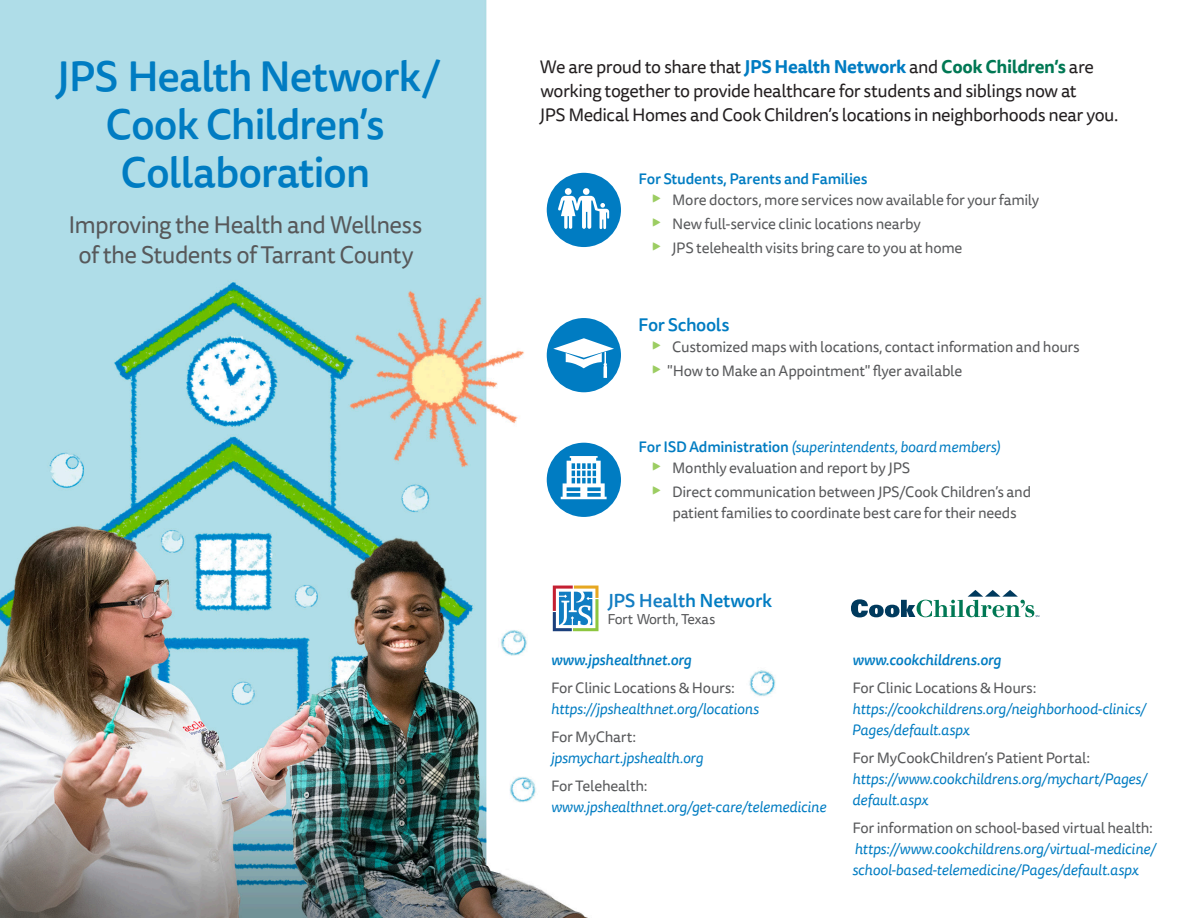
<style>
.page{position:relative;width:1188px;height:918px;background:#fff}
.page>*{position:absolute;margin:0;border:0;box-sizing:border-box;transform-origin:0 0}
.t1{font:500 42px/48px "Tisa Sans OT";letter-spacing:-.025em;color:#007cc2;text-align:center}
.t2{font:24px/30px "Tisa Sans OT";letter-spacing:-.025em;color:#57585a;text-align:center}
.t3{font:500 18.6px "Tisa Sans OT";letter-spacing:-.01em;color:#127dc2}
.t4{font:18px/24px "Tisa Sans OT";letter-spacing:-.025em;color:#231f20}
.Paragraph_Style_2{font:500 18px "Tisa Sans OT";letter-spacing:-.02em;color:#007cc2}
.Paragraph_Style_2-2{font:italic 15px/21px "Tisa Sans OT";letter-spacing:-.015em;color:#007cc2}
.t5{font:15px/21px "Tisa Sans OT";letter-spacing:-.015em;color:#57585a;text-align:center}
.t6{font:italic 500 15px "Tisa Sans OT";letter-spacing:-.01em;color:#007cc2}
.t7{font:500 15px "Tisa Sans OT";letter-spacing:-.015em;color:#007cc2}
.t8{font:14.25px "Tisa Sans OT";letter-spacing:-.03em;color:#57585a}
.s1{font-weight:700;color:#007cc2}
.s2{font-weight:700;color:#007854}
.s3{font-weight:500;font-style:normal}
.s4{color:#007cc2}
.s5{font-style:normal;color:#57585a}
</style>
<div class="page">
<img style="left:0;top:0;width:776px;height:918px">
<div style="left:547px;top:318px;width:74px;height:74px;background:#007cc2;border-radius:50%"></div>
<svg style="left:553px;top:338px;width:61px;height:40px"></svg>
<div style="left:547px;top:443px;width:74px;height:74px;background:#007cc2;border-radius:50%"></div>
<svg style="left:561px;top:456px;width:46px;height:43px"></svg>
<div style="left:547px;top:173px;width:74px;height:74px;background:#007cc2;border-radius:50%"></div>
<div style="left:583px;top:188px;width:7px;height:7px;background:#fff;border-radius:50%"></div>
<div style="left:565px;top:188px;width:7px;height:7px;background:#fff;border-radius:50%"></div>
<svg style="left:558px;top:196px;width:51px;height:33px"></svg>
<svg style="left:851px;top:590px;width:188px;height:27px"></svg>
<svg style="left:553px;top:586px;width:46px;height:45px"></svg>
<p class="t1" style="left:56px;top:55px;width:386px">JPS Health Network /<br>Cook Children’s<br>Collaboration</p>
<p class="t2" style="left:69px;top:211px;width:355px">Improving the Health and Wellness of the Students of Tarrant County</p>
<p class="t4" style="left:539px;top:56px;width:581px">We are proud to share that <span class="s1">JPS Health Network</span> and <span class="s2">Cook Children’s</span> are working together to provide healthcare for students and siblings now at<br>JPS Medical Homes and Cook Children’s locations in neighborhoods near you.</p>
<p class="t7" style="left:639px;top:169px;width:230px">For Students, Parents and Families</p>
<p class="t5" style="left:652px;top:190px;width:389px"><sup>▸</sup> More doctors, more services now available for your family</p>
<p class="t5" style="left:652px;top:214px;width:270px"><sup>▸</sup> New full-service clinic locations nearby</p>
<p class="t5" style="left:652px;top:238px;width:312px"><sup>▸</sup> JPS telehealth visits bring care to you at home</p>
<p class="Paragraph_Style_2" style="left:638px;top:314px;width:93px">For Schools</p>
<p class="t5" style="left:652px;top:337px;width:429px"><sup>▸</sup> Customized maps with locations, contact information and hours</p>
<p class="t5" style="left:652px;top:362px;width:312px"><sup>▸</sup> "How to Make an Appointment" flyer available</p>
<p class="Paragraph_Style_2-2" style="left:639px;top:437px;width:363px"><span class="s3">For ISD Administration</span> (superintendents, board members)</p>
<p class="t5" style="left:652px;top:458px;width:260px"><sup>▸</sup> Monthly evaluation and report by JPS</p>
<p class="t5" style="left:652px;top:483px;width:381px"><sup>▸</sup> Direct communication between JPS/Cook Children’s and patient families to coordinate best care for their needs</p>
<p class="t3" style="left:608px;top:589px;width:166px">JPS Healt<span class="s4">h Network</span></p>
<p class="t8" style="left:607px;top:611px;width:109px">Fort Worth, Texas</p>
<p class="t6" style="left:551px;top:651px;width:142px">www.jpshealthnet.org</p>
<p class="Paragraph_Style_2-2" style="left:551px;top:678px;width:210px"><span class="s5">For Clinic Locations &amp; Hours: </span>https://jpshealthnet.org/locations</p>
<p class="Paragraph_Style_2-2" style="left:551px;top:727px;width:154px"><span class="s5">For MyChart: </span>jpsmychart.jpshealth.org</p>
<p class="Paragraph_Style_2-2" style="left:551px;top:776px;width:277px"><span class="s5">For Telehealth: </span>www.jpshealthnet.org/get-care/telemedicine</p>
<p class="t6" style="left:853px;top:651px;width:150px">www.cookchildrens.org</p>
<p class="Paragraph_Style_2-2" style="left:852px;top:678px;width:296px"><span class="s5">For Clinic Locations &amp; Hours: </span>https://cookchildrens.org/neighborhood-clinics/<br>Pages/default.aspx</p>
<p class="Paragraph_Style_2-2" style="left:852px;top:748px;width:296px"><span class="s5">For MyCookChildren’s Patient Portal: </span>https://www.cookchildrens.org/mychart/Pages/ default.aspx</p>
<p class="Paragraph_Style_2-2" style="left:852px;top:818px;width:305px"><span class="s5">For information on school-based virtual health: </span>https://www.cookchildrens.org/virtual-medicine/ school-based-telemedicine/Pages/default.aspx</p>
</div>
